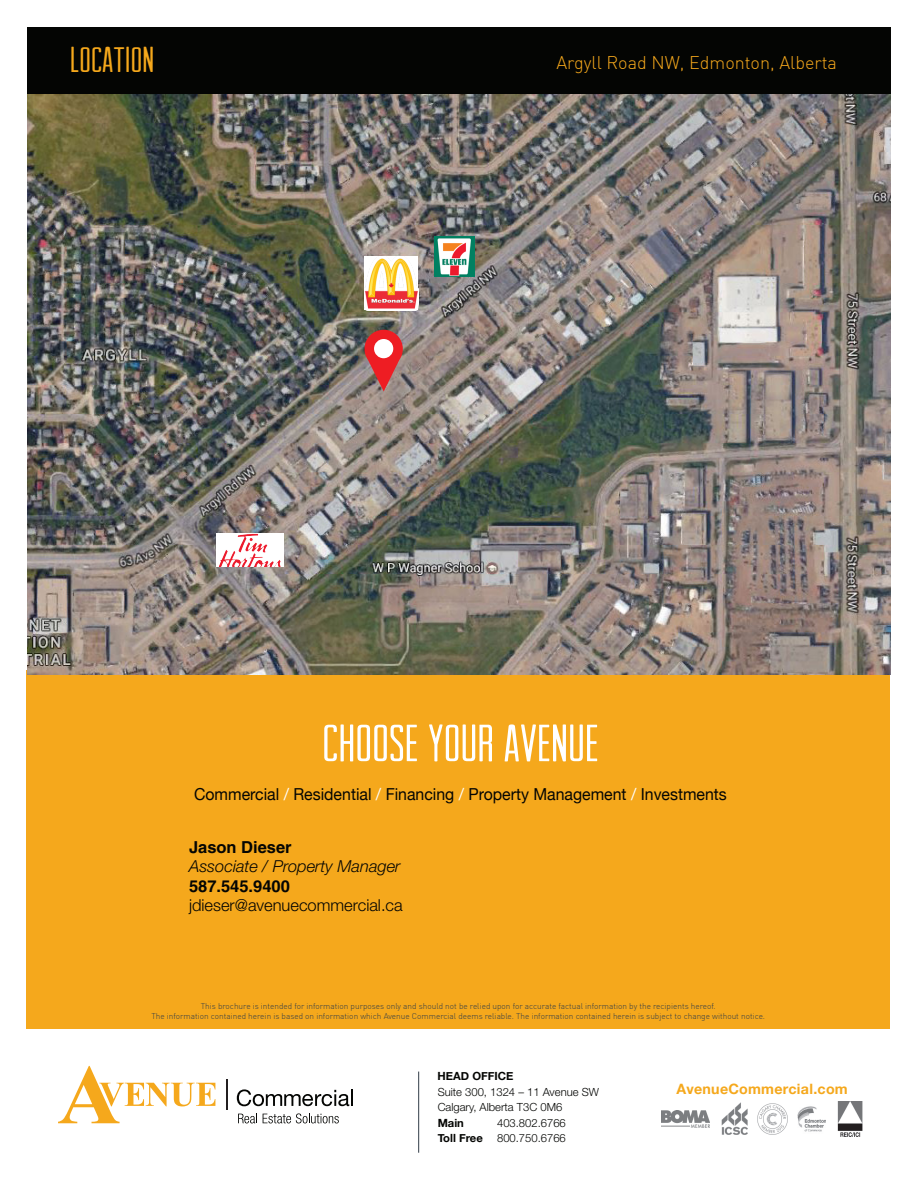
<style>
.page{position:relative;width:918px;height:1188px;background:#fff}
.page>*{position:absolute;margin:0;border:0;box-sizing:border-box;transform-origin:0 0}
.t1{font:52.5px "Arvil Sans";color:#fff}
.t2{font:36px "Arvil Sans";color:#f5a81c}
.t3{font:300 18px "DIN";color:#f5a81c}
.t4{font:16.5px "Helvetica Neue";color:#040503;scale:.96 1}
.Contact_Listings_-_Cover{font:300 16.5px "Helvetica Neue";color:#040503}
.Contact_Listings_-_Cover-2{font:italic 300 16.5px "Helvetica Neue";color:#040503}
.Contact_Listings_-_Cover-3{font:700 16.5px "Helvetica";color:#040503}
.t5{font:700 14.25px "Helvetica Neue";letter-spacing:.02em;color:#f5a81c}
.t6{font:300 11.25px/15px "Helvetica Neue";color:#040503}
.t7{font:700 11.25px "Helvetica Neue";color:#040503}
.t8{font:300 8.25px/9.9px "DIN";color:#323d47;text-align:center}
.s1{color:#fff}
</style>
<div class="page">
<div style="left:27px;top:27px;width:864px;height:67px;background:#040503"></div>
<div style="left:26px;top:671px;width:864px;height:358px;background:#f5a81c"></div>
<svg style="left:58px;top:1066px;width:157px;height:57px"></svg>
<svg style="left:238px;top:1114px;width:19px;height:9px"></svg>
<svg style="left:263px;top:1113px;width:76px;height:10px"></svg>
<hr style="left:226px;top:1079px;width:2px;height:30px;background:#231f20">
<svg style="left:237px;top:1089px;width:116px;height:17px"></svg>
<hr style="left:418px;top:1072px;width:1px;height:81px;background:#323d47">
<img style="left:662px;top:1111px;width:48px;height:16px">
<img style="left:757px;top:1104px;width:30px;height:30px">
<img style="left:721px;top:1102px;width:27px;height:33px">
<img style="left:797px;top:1106px;width:29px;height:26px">
<img style="left:837px;top:1101px;width:25px;height:36px">
<img style="left:27px;top:94px;width:864px;height:581px">
<svg style="left:364px;top:330px;width:39px;height:62px"></svg>
<img style="left:364px;top:256px;width:54px;height:54px">
<img style="left:216px;top:533px;width:68px;height:34px">
<img style="left:434px;top:237px;width:41px;height:39px">
<p class="t2" style="left:70px;top:40px;width:85px">LOCATION</p>
<p class="t3" style="left:556px;top:51px;width:282px">Argyll Road NW, Edmonton, Alberta</p>
<h1 class="t1" style="left:322px;top:714px;width:278px">CHOOSE YOUR AVENUE</h1>
<h3 class="t4" style="left:194px;top:785px;width:556px">Commercial <span class="s1">/</span> Residential <span class="s1">/</span> Financing <span class="s1">/</span> Property Management <span class="s1">/</span> Investments</h3>
<p class="Contact_Listings_-_Cover-3" style="left:189px;top:837px;width:104px">Jason Dieser</p>
<p class="Contact_Listings_-_Cover-2" style="left:189px;top:854px;width:213px">Associate / Property Manager</p>
<p class="Contact_Listings_-_Cover-3" style="left:189px;top:876px;width:102px">587.545.9400</p>
<p class="Contact_Listings_-_Cover" style="left:189px;top:892px;width:215px">jdieser@avenuecommercial.ca</p>
<p class="t8" style="left:151px;top:1001px;width:615px">This brochure is intended for information purposes only and should not be relied upon for accurate factual information by the recipients hereof.<br>The information contained herein is based on information which Avenue Commercial deems reliable. The information contained herein is subject to change without notice.</p>
<h3 class="t7" style="left:438px;top:1069px;width:77px">HEAD OFFICE</h3>
<h3 class="t7" style="left:438px;top:1116px;width:28px">Main</h3>
<h3 class="t6" style="left:497px;top:1115px;width:70px">403.802.6766</h3>
<h3 class="t7" style="left:438px;top:1131px;width:47px">Toll Free</h3>
<h3 class="t6" style="left:497px;top:1130px;width:70px">800.750.6766</h3>
<h3 class="t6" style="left:438px;top:1084px;width:163px">Suite 300, 1324 – 11 Avenue SW<br>Calgary, Alberta T3C 0M6</h3>
<h3 class="t5" style="left:677px;top:1080px;width:173px">AvenueCommercial.com</h3>
</div>
